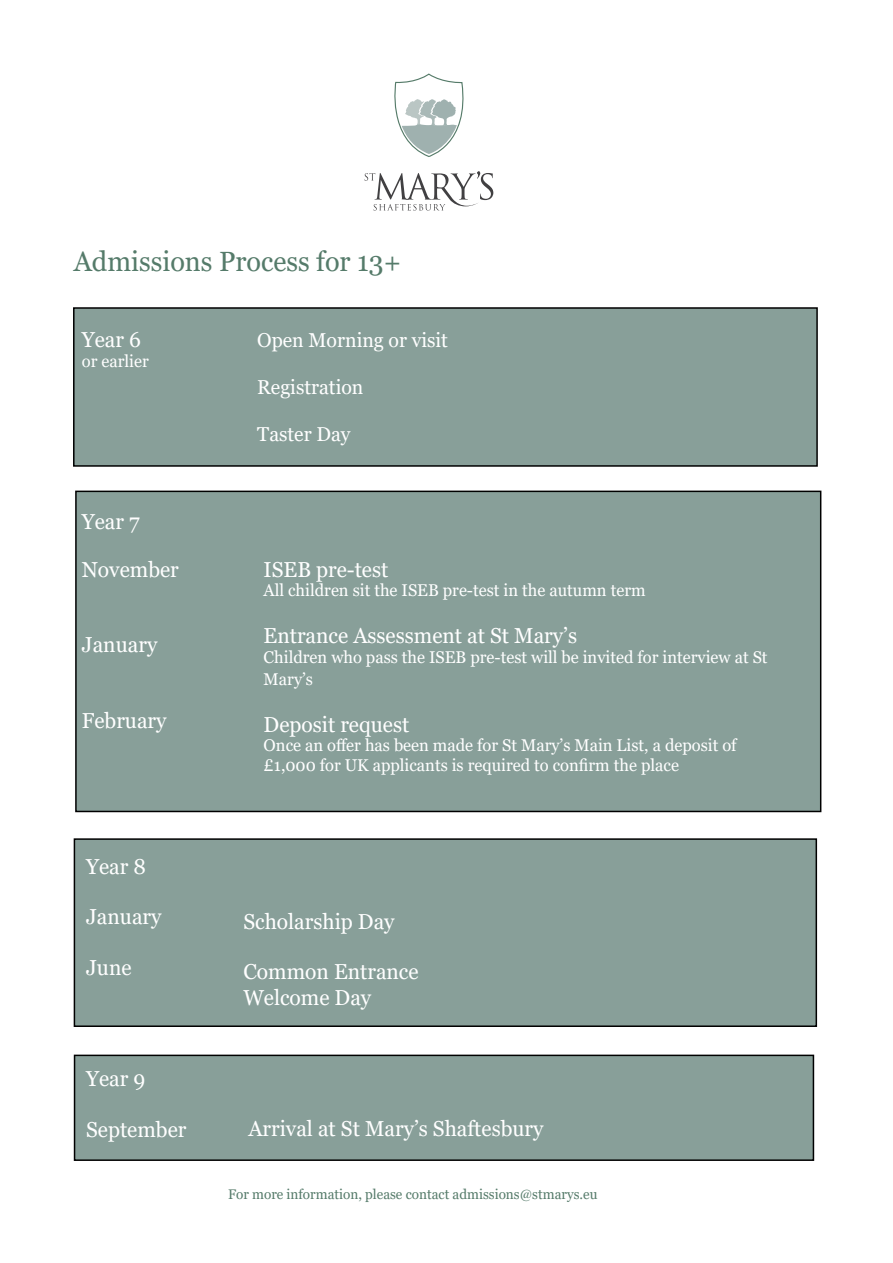
<style>
.page{position:relative;width:893px;height:1263px;background:#fff}
.page>*{position:absolute;margin:0;border:0;box-sizing:border-box;transform-origin:0 0}
.t1{font:27.75px "Georgia";color:#557b6a}
.t2{font:21.6px/25.2px "Georgia";color:#fff}
.t3{font:20.1px "Georgia";color:#fff}
.t4{font:16.95px/21.6px "Georgia";color:#fff}
.t5{font:13.95px "Georgia";color:#557b6a}
</style>
<div class="page">
<div style="left:75px;top:1055px;width:738px;height:105px;background:#889f99"></div>
<div style="left:74px;top:1054px;width:740px;height:107px;border:2px solid #000"></div>
<div style="left:74px;top:839px;width:742px;height:187px;background:#889f99"></div>
<div style="left:74px;top:838px;width:743px;height:189px;border:2px solid #000"></div>
<div style="left:76px;top:491px;width:745px;height:320px;background:#889f99"></div>
<div style="left:75px;top:491px;width:746px;height:321px;border:2px solid #000"></div>
<div style="left:74px;top:308px;width:743px;height:158px;background:#889f99"></div>
<div style="left:73px;top:307px;width:745px;height:160px;border:2px solid #000"></div>
<svg style="left:364px;top:171px;width:129px;height:40px"></svg>
<svg style="left:394px;top:73px;width:70px;height:84px"></svg>
<h1 class="t1" style="left:74px;top:245px;width:329px">Admissions Process for 13+</h1>
<p class="t2" style="left:82px;top:327px;width:61px">Year 6</p>
<p class="t4" style="left:82px;top:351px;width:68px">or earlier</p>
<p class="t2" style="left:82px;top:510px;width:59px">Year 7</p>
<p class="t2" style="left:82px;top:557px;width:99px">November</p>
<p class="t2" style="left:82px;top:633px;width:77px">January</p>
<p class="t2" style="left:82px;top:708px;width:86px">February</p>
<p class="t2" style="left:86px;top:854px;width:61px">Year 8</p>
<p class="t2" style="left:86px;top:905px;width:77px">January</p>
<p class="t2" style="left:86px;top:955px;width:47px">June</p>
<p class="t3" style="left:257px;top:328px;width:192px">Open Morning or visit</p>
<p class="t3" style="left:257px;top:375px;width:108px">Registration</p>
<p class="t3" style="left:257px;top:421px;width:95px">Taster Day</p>
<p class="t2" style="left:264px;top:557px;width:126px">ISEB pre-test</p>
<p class="t4" style="left:264px;top:580px;width:383px">All children sit the ISEB pre-test in the autumn term</p>
<p class="t2" style="left:264px;top:624px;width:315px">Entrance Assessment at St Mary’s</p>
<p class="t4" style="left:264px;top:647px;width:505px">Children who pass the ISEB pre-test will be invited for interview at St<br>Mary’s</p>
<p class="t2" style="left:264px;top:712px;width:147px">Deposit request</p>
<p class="t4" style="left:264px;top:736px;width:474px;line-height:19.8px">Once an offer has been made for St Mary’s Main List, a deposit of £1,000 for UK applicants is required to confirm the place</p>
<p class="t2" style="left:243px;top:909px;width:153px">Scholarship Day</p>
<p class="t2" style="left:243px;top:960px;width:177px">Common Entrance<br>Welcome Day</p>
<p class="t2" style="left:86px;top:1067px;width:61px">Year 9</p>
<p class="t2" style="left:86px;top:1117px;width:102px">September</p>
<p class="t2" style="left:248px;top:1116px;width:297px">Arrival at St Mary’s Shaftesbury</p>
<p class="t5" style="left:228px;top:1185px;width:371px">For more information, please contact admissions@stmarys.eu</p>
</div>
